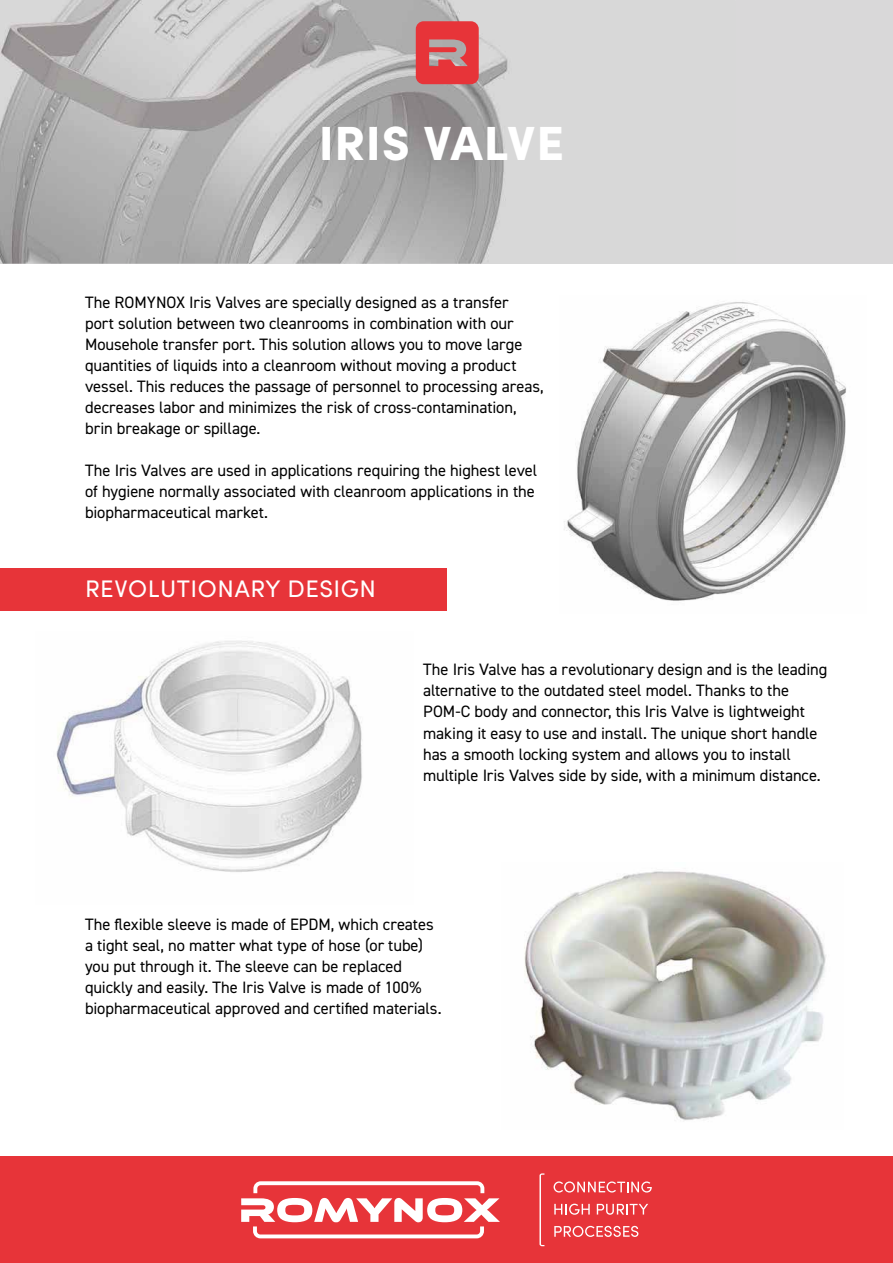
<style>
.page{position:relative;width:893px;height:1263px;background:#fff}
.page>*{position:absolute;margin:0;border:0;box-sizing:border-box;transform-origin:0 0}
.t1{font:900 48px "Sofia Pro";letter-spacing:.015em;color:#fff}
.t2{font:24px "Sofia Pro";letter-spacing:.02em;color:#fff}
.t3{font:16.5px/21px "DIN2014";letter-spacing:-.005em;color:#000}
</style>
<div class="page">
<div style="left:0;top:0;width:893px;height:264px;background:#d9d8d9"></div>
<div style="left:0;top:568px;width:446px;height:43px;background:#e73439"></div>
<img style="left:524px;top:871px;width:302px;height:250px">
<img style="left:0;top:0;width:508px;height:264px">
<img style="left:564px;top:302px;width:282px;height:299px">
<img style="left:56px;top:641px;width:306px;height:231px">
<div style="left:0;top:1157px;width:893px;height:106px;background:#e73439"></div>
<svg style="left:416px;top:21px;width:63px;height:63px;background:#db4c50"></svg>
<svg style="left:539px;top:1173px;width:5px;height:73px"></svg>
<svg style="left:554px;top:1181px;width:98px;height:11px"></svg>
<svg style="left:554px;top:1204px;width:36px;height:11px"></svg>
<svg style="left:597px;top:1204px;width:51px;height:11px"></svg>
<svg style="left:554px;top:1226px;width:84px;height:11px"></svg>
<svg style="left:241px;top:1181px;width:259px;height:57px"></svg>
<h1 class="t1" style="left:319px;top:105px;width:247px">IRIS VALVE</h1>
<p class="t3" style="left:85px;top:291px;width:460px">The ROMYNOX Iris Valves are specially designed as a transfer<br>port solution between two cleanrooms in combination with our Mousehole transfer port. This solution allows you to move large quantities of liquids into a cleanroom without moving a product vessel. This reduces the passage of personnel to processing areas, decreases labor and minimizes the risk of cross-contamination, brin breakage or spillage.</p>
<p class="t3" style="left:85px;top:459px;width:454px">The Iris Valves are used in applications requiring the highest level of hygiene normally associated with cleanroom applications in the biopharmaceutical market.</p>
<h2 class="t2" style="left:85px;top:571px;width:293px">REVOLUTIONARY DESIGN</h2>
<p class="t3" style="left:423px;top:659px;width:406px">The Iris Valve has a revolutionary design and is the leading alternative to the outdated steel model. Thanks to the POM-C body and connector, this Iris Valve is lightweight making it easy to use and install. The unique short handle has a smooth locking system and allows you to install multiple Iris Valves side by side, with a minimum distance.</p>
<p class="t3" style="left:85px;top:913px;width:358px">The flexible sleeve is made of EPDM, which creates a tight seal, no matter what type of hose (or tube) you put through it. The sleeve can be replaced quickly and easily. The Iris Valve is made of 100% biopharmaceutical approved and certified materials.</p>
</div>
